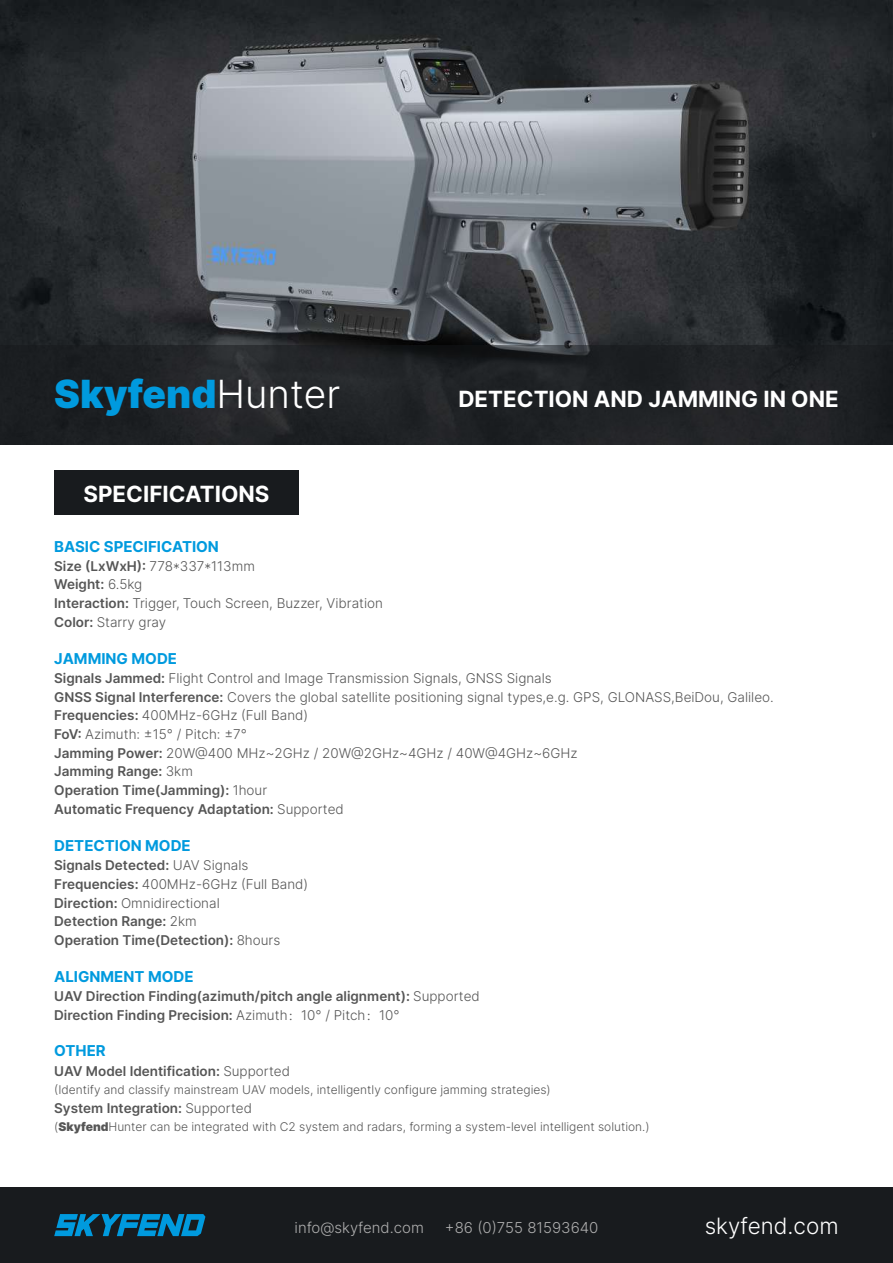
<style>
.page{position:relative;width:893px;height:1263px;background:#fff}
.page>*{position:absolute;margin:0;border:0;box-sizing:border-box;transform-origin:0 0}
.t1{font:900 38.85px "Inter";color:#009ade}
.t2{font:300 22.5px "Inter";color:#fff}
.t3{font:700 22.35px "Inter";color:#fff}
.t4{font:700 15px "Inter";color:#009ade}
.t5{font:300 15px "Inter";color:#afafaf}
.t6{font:300 13.5px/18.6px "Inter";color:#565656}
.t7{font:600 13.5px/18.6px "Inter";color:#565656}
.t8{font:300 12px "Inter";color:#565656}
.s1{font-weight:300;color:#fff}
.s2{font-weight:600}
.s3{font-weight:300}
.s4{font-family:"Adobe Song Std";font-weight:300}
.s5{font-weight:900}
</style>
<div class="page">
<img style="left:0;top:0;width:893px;height:345px">
<div style="left:0;top:345px;width:893px;height:100px;background:#1f2225"></div>
<div style="left:0;top:1187px;width:893px;height:76px;background:#181b1e"></div>
<svg style="left:54px;top:1214px;width:151px;height:22px"></svg>
<div style="left:54px;top:470px;width:244px;height:44px;background:#181b1e"></div>
<h1 class="t1" style="left:54px;top:365px;width:287px">Skyfend<span class="s1">Hunter</span></h1>
<h3 class="t3" style="left:84px;top:477px;width:187px">SPECIFICATIONS</h3>
<h3 class="t3" style="left:458px;top:383px;width:382px">DETECTION AND JAMMING IN ONE</h3>
<p class="t4" style="left:54px;top:535px;width:166px">BASIC SPECIFICATION</p>
<p class="t6" style="left:54px;top:556px;width:330px"><span class="s2">Size (LxWxH):</span> 778*337*113mm<br><span class="s2">Weight:</span> 6.5kg<br><span class="s2">Interaction:</span> Trigger, Touch Screen, Buzzer, Vibration<br><span class="s2">Color:</span> Starry gray</p>
<p class="t4" style="left:54px;top:647px;width:124px">JAMMING MODE</p>
<p class="t6" style="left:54px;top:668px;width:721px"><span class="s2">Signals Jammed:</span> Flight Control and Image Transmission Signals, GNSS Signals<br><span class="s2">GNSS Signal Interference:</span> Covers the global satellite positioning signal types,e.g. GPS, GLONASS,BeiDou, Galileo.<br><span class="s2">Frequencies:</span> 400MHz-6GHz (Full Band)<br><span class="s2">FoV:</span> Azimuth: ±15° / Pitch: ±7°<br><span class="s2">Jamming Power:</span> 20W@400 MHz~2GHz / 20W@2GHz~4GHz / 40W@4GHz~6GHz<br><span class="s2">Jamming Range:</span> 3km<br><span class="s2">Operation Time(Jamming):</span> 1hour<br><span class="s2">Automatic Frequency Adaptation:</span> Supported</p>
<p class="t4" style="left:54px;top:835px;width:138px">DETECTION MODE</p>
<p class="t7" style="left:54px;top:856px;width:256px">Signals Detected: <span class="s3">UAV Signals<br></span>Frequencies: <span class="s3">400MHz-6GHz (Full Band)<br></span>Direction: <span class="s3">Omnidirectional<br></span>Detection Range: <span class="s3">2km<br></span>Operation Time(Detection): <span class="s3">8hours</span></p>
<p class="t4" style="left:54px;top:966px;width:141px">ALIGNMENT MODE</p>
<p class="t7" style="left:54px;top:987px;width:427px">UAV Direction Finding(azimuth/pitch angle alignment): <span class="s3">Supported<br></span>Direction Finding Precision: <span class="s3">Azimuth</span><span class="s4">：</span><span class="s3">10° / Pitch</span><span class="s4">：</span><span class="s3">10°</span></p>
<p class="t4" style="left:54px;top:1040px;width:53px">OTHER</p>
<p class="t7" style="left:54px;top:1062px;width:237px">UAV Model Identification: <span class="s3">Supported</span></p>
<p class="t8" style="left:54px;top:1081px;width:498px">(Identify and classify mainstream UAV models, intelligently configure jamming strategies)</p>
<p class="t7" style="left:54px;top:1099px;width:199px">System Integration: <span class="s3">Supported</span></p>
<p class="t8" style="left:54px;top:1118px;width:597px">(<span class="s5">Skyfend</span>Hunter can be integrated with C2 system and radars, forming a system-level intelligent solution.)</p>
<p class="t5" style="left:295px;top:1216px;width:131px">info@skyfend.com</p>
<p class="t5" style="left:445px;top:1216px;width:155px">+86 (0)755 81593640</p>
<h2 class="t2" style="left:705px;top:1210px;width:136px">skyfend.com</h2>
</div>
